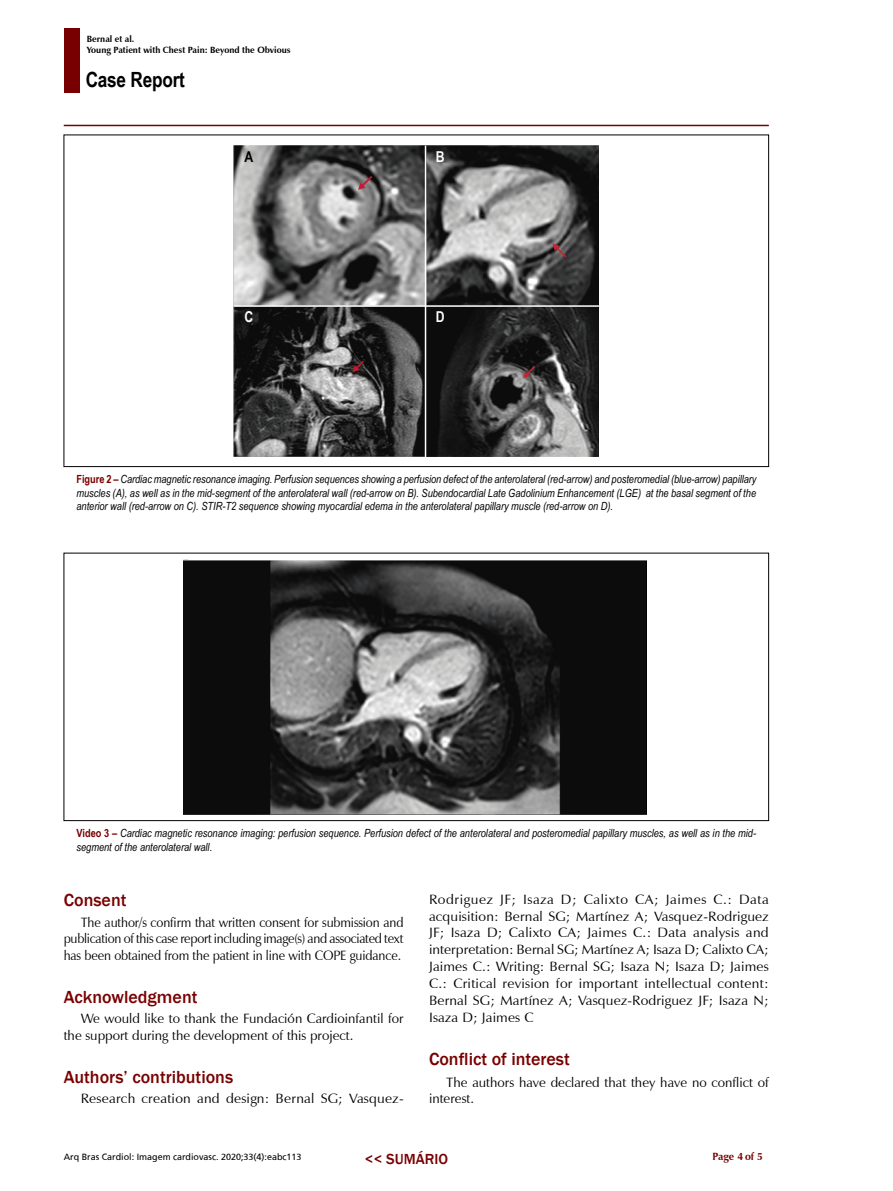
<style>
.page{position:relative;width:893px;height:1191px;background:#fff}
.page>*{position:absolute;margin:0;border:0;box-sizing:border-box;transform-origin:0 0}
.t1{font:700 21px "Arial Narrow";letter-spacing:-.01em;color:#000}
.t2{font:500 18px "Franklin Gothic";color:#790000}
.t3{font:500 15px "Franklin Gothic";color:#790000}
.t4{font:700 15px "Arial Narrow";color:#fff}
.t5{font:700 15px "Arial Narrow";color:#000}
.t6{font:13.5px/17px "Zapf Humanist 601 BT";color:#000;text-align:justify;scale:1.04 1}
.t7{font:13.5px/16.5px "Zapf Humanist 601 BT";color:#000;text-align:justify;scale:.95 1}
.t8{font:13.5px/16.5px "Zapf Humanist 601 BT";color:#000}
.t9{font:italic 11.25px/13.5px "Arial Narrow";color:#000;text-align:justify}
.t10{font:700 10.5px "Zapf Humanist 601 BT";color:#790000}
.t11{font:700 9px/10.8px "Zapf Humanist 601 BT";color:#000}
.t12{font:9px "Frutiger";color:#000}
.s1{font-weight:700;font-style:normal;color:#790000}
</style>
<div class="page">
<hr style="left:64px;top:125px;width:705px;height:1px;background:#790000">
<div style="left:64px;top:28px;width:16px;height:64px;background:#790000"></div>
<img style="left:234px;top:146px;width:365px;height:311px">
<img style="left:184px;top:560px;width:462px;height:254px">
<hr style="left:425px;top:146px;width:1px;height:311px;background:#fff">
<hr style="left:234px;top:305px;width:365px;height:2px;background:#fff">
<p class="t11" style="left:87px;top:34px;width:205px">Bernal et al.<br>Young Patient with Chest Pain: Beyond the Obvious</p>
<h1 class="t1" style="left:86px;top:63px;width:101px">Case Report</h1>
<h3 class="t5" style="left:245px;top:145px;width:10px">A</h3>
<h3 class="t4" style="left:244px;top:306px;width:10px">C</h3>
<h3 class="t4" style="left:436px;top:145px;width:10px">B</h3>
<h3 class="t4" style="left:436px;top:306px;width:10px">D</h3>
<p class="t9" style="left:76px;top:472px;width:681px"><span class="s1">Figure 2 –</span> Cardiac magnetic resonance imaging. Perfusion sequences showing a perfusion defect of the anterolateral (red-arrow) and posteromedial (blue-arrow) papillary muscles (A), as well as in the mid-segment of the anterolateral wall (red-arrow on B). Subendocardial Late Gadolinium Enhancement (LGE) at the basal segment of the anterior wall (red-arrow on C). STIR-T2 sequence showing myocardial edema in the anterolateral papillary muscle (red-arrow on D).</p>
<p class="t9" style="left:76px;top:826px;width:681px"><span class="s1">Video 3 –</span> Cardiac magnetic resonance imaging: perfusion sequence. Perfusion defect of the anterolateral and posteromedial papillary muscles, as well as in the mid&shy;segment of the anterolateral wall.</p>
<h2 class="t2" style="left:64px;top:889px;width:64px">Consent</h2>
<p class="t7" style="left:64px;top:914px;width:359px;text-indent:17px">The author/s confirm that written consent for submission and publication of this case report including image(s) and associated text has been obtained from the patient in line with COPE guidance.</p>
<h2 class="t2" style="left:64px;top:985px;width:135px">Acknowledgment</h2>
<p class="t8" style="left:64px;top:1010px;width:341px;text-indent:17px">We would like to thank the Fundación Cardioinfantil for the support during the development of this project.</p>
<h2 class="t2" style="left:64px;top:1065px;width:171px">Authors’ contributions</h2>
<p class="t6" style="left:81px;top:1090px;width:312px">Research creation and design: Bernal SG; Vasquez-</p>
<p class="t6" style="left:429px;top:890px;width:328px">Rodriguez JF; Isaza D; Calixto CA; Jaimes C.: Data acquisition: Bernal SG; Martínez A; Vasquez-Rodriguez JF; Isaza D; Calixto CA; Jaimes C.: Data analysis and interpretation: Bernal SG; Martínez A; Isaza D; Calixto CA; Jaimes C.: Writing: Bernal SG; Isaza N; Isaza D; Jaimes C.: Critical revision for important intellectual content:<br>Bernal SG; Martínez A; Vasquez-Rodriguez JF; Isaza N; Isaza D; Jaimes C</p>
<h2 class="t2" style="left:429px;top:1048px;width:142px">Conflict of interest</h2>
<p class="t8" style="left:429px;top:1073px;width:341px;line-height:17px;text-indent:17px">The authors have declared that they have no conflict of interest.</p>
<p class="t12" style="left:64px;top:1152px;width:239px">Arq Bras Cardiol: Imagem cardiovasc. 2020;33(4):eabc113</p>
<h3 class="t3" style="left:365px;top:1149px;width:85px">&lt;&lt; SUMÁRIO</h3>
<p class="t10" style="left:712px;top:1150px;width:52px">Page 4 of 5</p>
</div>
